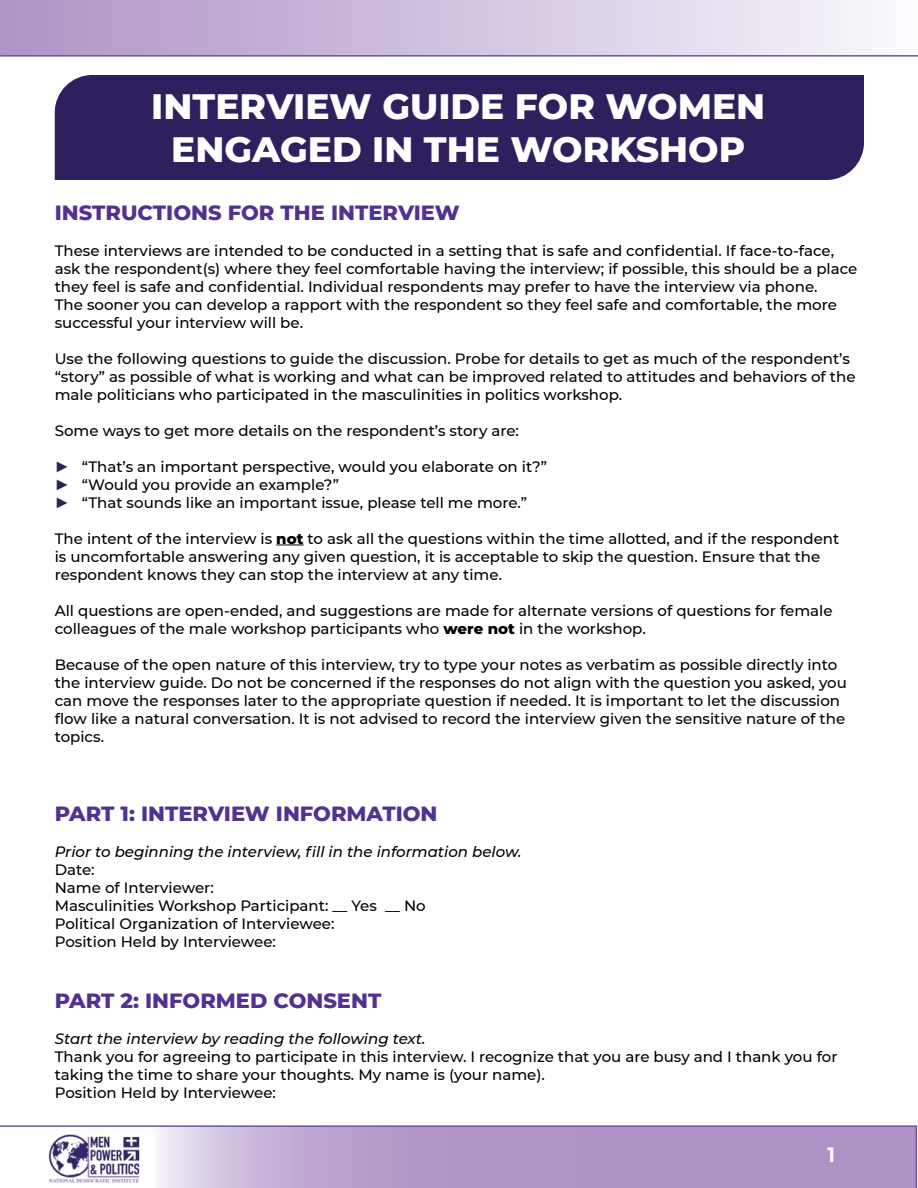
<style>
.page{position:relative;width:918px;height:1188px;background:#fff}
.page>*{position:absolute;margin:0;border:0;box-sizing:border-box;transform-origin:0 0}
.t1{font:800 36px/43.2px "Montserrat";color:#fff;text-align:center}
.t2{font:800 21px "Montserrat";color:#533193}
.t3{font:700 21px "Montserrat";color:#fff}
.t4{font:500 15px/18px "Montserrat";color:#000}
.t5{font:italic 500 15px "Montserrat";color:#000}
.s1{font-family:"Arial";font-weight:400;color:#301f5f}
.s2{font-weight:800}
</style>
<div class="page">
<svg style="left:0;top:1125px;width:917px;height:63px;background:#baa4ce"></svg>
<svg style="left:0;top:0;width:918px;height:57px;background:#d0c2df"></svg>
<img style="left:44px;top:1131px;width:101px;height:57px">
<svg style="left:276px;top:545px;width:28px;height:1px"></svg>
<div style="left:55px;top:75px;width:809px;height:105px;background:#301f5f"></div>
<h1 class="t1" style="left:151px;top:82px;width:615px">INTERVIEW GUIDE FOR WOMEN<br>ENGAGED IN THE WORKSHOP</h1>
<h2 class="t2" style="left:55px;top:197px;width:406px">INSTRUCTIONS FOR THE INTERVIEW</h2>
<p class="t4" style="left:55px;top:241px;width:804px">These interviews are intended to be conducted in a setting that is safe and confidential. If face-to-face, ask the respondent(s) where they feel comfortable having the interview; if possible, this should be a place they feel is safe and confidential. Individual respondents may prefer to have the interview via phone.<br>The sooner you can develop a rapport with the respondent so they feel safe and comfortable, the more successful your interview will be.</p>
<p class="t4" style="left:55px;top:349px;width:802px">Use the following questions to guide the discussion. Probe for details to get as much of the respondent’s “story” as possible of what is working and what can be improved related to attitudes and behaviors of the male politicians who participated in the masculinities in politics workshop.</p>
<p class="t4" style="left:55px;top:421px;width:466px">Some ways to get more details on the respondent’s story are:</p>
<p class="t4" style="left:55px;top:457px;width:494px"><span class="s1">►</span> “That’s an important perspective, would you elaborate on it?” <span class="s1">►</span> “Would you provide an example?”<br><span class="s1">►</span> “That sounds like an important issue, please tell me more.”</p>
<p class="t4" style="left:55px;top:529px;width:786px">The intent of the interview is <span class="s2">not</span> to ask all the questions within the time allotted, and if the respondent is uncomfortable answering any given question, it is acceptable to skip the question. Ensure that the respondent knows they can stop the interview at any time.</p>
<p class="t4" style="left:55px;top:601px;width:779px">All questions are open-ended, and suggestions are made for alternate versions of questions for female colleagues of the male workshop participants who <span class="s2">were not</span> in the workshop.</p>
<p class="t4" style="left:55px;top:655px;width:794px">Because of the open nature of this interview, try to type your notes as verbatim as possible directly into the interview guide. Do not be concerned if the responses do not align with the question you asked, you can move the responses later to the appropriate question if needed. It is important to let the discussion flow like a natural conversation. It is not advised to record the interview given the sensitive nature of the topics.</p>
<h2 class="t2" style="left:55px;top:798px;width:384px">PART 1: INTERVIEW INFORMATION</h2>
<p class="t5" style="left:55px;top:841px;width:468px">Prior to beginning the interview, fill in the information below.</p>
<p class="t4" style="left:55px;top:860px;width:373px">Date:<br>Name of Interviewer:<br>Masculinities Workshop Participant: __ Yes __ No<br>Political Organization of Interviewee:<br>Position Held by Interviewee:</p>
<h2 class="t2" style="left:55px;top:985px;width:328px">PART 2: INFORMED CONSENT</h2>
<p class="t5" style="left:55px;top:1028px;width:372px">Start the interview by reading the following text.</p>
<p class="t4" style="left:55px;top:1047px;width:784px">Thank you for agreeing to participate in this interview. I recognize that you are busy and I thank you for taking the time to share your thoughts. My name is (your name).<br>Position Held by Interviewee:</p>
<h2 class="t3" style="left:827px;top:1142px;width:10px">1</h2>
</div>
